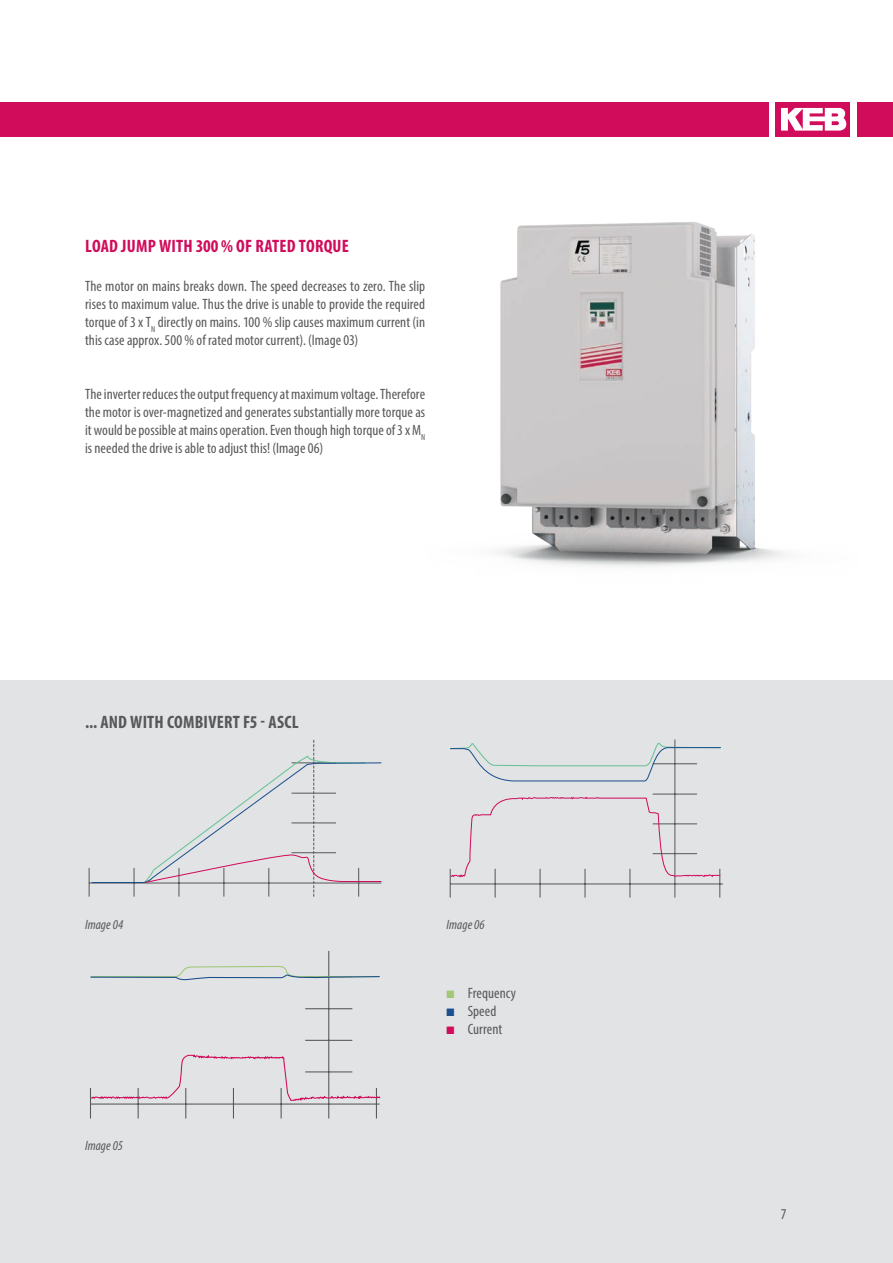
<style>
.page{position:relative;width:893px;height:1263px;background:#fff}
.page>*{position:absolute;margin:0;border:0;box-sizing:border-box;transform-origin:0 0}
.t1{font:700 condensed 18px "Myriad Pro";letter-spacing:.01em;color:#d00c5b}
.t2{font:700 condensed 18px "Myriad Pro";letter-spacing:.01em;color:#57585a}
.t3{font:condensed 15px/18px "Myriad Pro";letter-spacing:.005em;color:#57585a;text-align:justify}
.t4{font:italic condensed 13.5px "Myriad Pro";letter-spacing:.005em;color:#57585a}
.s1{color:#a2c778}
.s2{color:#1a4e8d}
.s3{color:#d00c5b}
</style>
<div class="page">
<div style="left:0;top:680px;width:893px;height:583px;background:#e1e3e4"></div>
<div style="left:0;top:102px;width:769px;height:34px;background:#d00c5b"></div>
<div style="left:775px;top:102px;width:75px;height:34px;background:#d00c5b"></div>
<svg style="left:781px;top:108px;width:66px;height:23px"></svg>
<div style="left:857px;top:102px;width:36px;height:34px;background:#d00c5b"></div>
<svg style="left:89px;top:740px;width:293px;height:157px"></svg>
<hr style="left:90px;top:1088px;width:1px;height:30px;background:#57585a">
<hr style="left:376px;top:1088px;width:1px;height:30px;background:#57585a">
<hr style="left:281px;top:1088px;width:1px;height:30px;background:#57585a">
<hr style="left:233px;top:1088px;width:1px;height:30px;background:#57585a">
<hr style="left:185px;top:1088px;width:1px;height:30px;background:#57585a">
<hr style="left:138px;top:1088px;width:1px;height:30px;background:#57585a">
<hr style="left:305px;top:1008px;width:47px;height:1px;background:#57585a">
<hr style="left:305px;top:1040px;width:47px;height:1px;background:#57585a">
<hr style="left:328px;top:951px;width:1px;height:167px;background:#57585a">
<svg style="left:90px;top:965px;width:290px;height:17px"></svg>
<svg style="left:91px;top:1052px;width:290px;height:55px"></svg>
<hr style="left:450px;top:883px;width:273px;height:1px;background:#57585a">
<hr style="left:653px;top:793px;width:44px;height:1px;background:#57585a">
<hr style="left:674px;top:739px;width:1px;height:158px;background:#57585a">
<svg style="left:450px;top:739px;width:271px;height:43px"></svg>
<svg style="left:449px;top:796px;width:272px;height:101px"></svg>
<img style="left:496px;top:222px;width:291px;height:345px">
<p class="t1" style="left:85px;top:234px;width:265px">LOAD JUMP WITH 300 % OF RATED TORQUE</p>
<p class="t3" style="left:85px;top:277px;width:342px">The motor on mains breaks down. The speed decreases to zero. The slip rises to maximum value. Thus the drive is unable to provide the required torque of 3 x T<sub>N</sub> directly on mains. 100 % slip causes maximum current (in this case approx. 500 % of rated motor current). (Image 03)</p>
<p class="t3" style="left:85px;top:385px;width:342px">The inverter reduces the output frequency at maximum voltage. Therefore the motor is over-magnetized and generates substantially more torque as it would be possible at mains operation. Even though high torque of 3 x M<sub>N </sub>is needed the drive is able to adjust this! (Image 06)</p>
<p class="t2" style="left:85px;top:711px;width:215px">... AND WITH COMBIVERT F5 - ASCL</p>
<p class="t4" style="left:85px;top:916px;width:40px">Image 04</p>
<p class="t4" style="left:85px;top:1137px;width:39px">Image 05</p>
<p class="t4" style="left:446px;top:916px;width:40px">Image 06</p>
<p class="t3" style="left:446px;top:984px;width:71px"><span class="s1">■</span> Frequency</p>
<p class="t3" style="left:446px;top:1002px;width:51px"><span class="s2">■</span> Speed</p>
<p class="t3" style="left:446px;top:1020px;width:57px"><span class="s3">■</span> Current</p>
<p class="t3" style="left:781px;top:1205px;width:7px">7</p>
</div>
